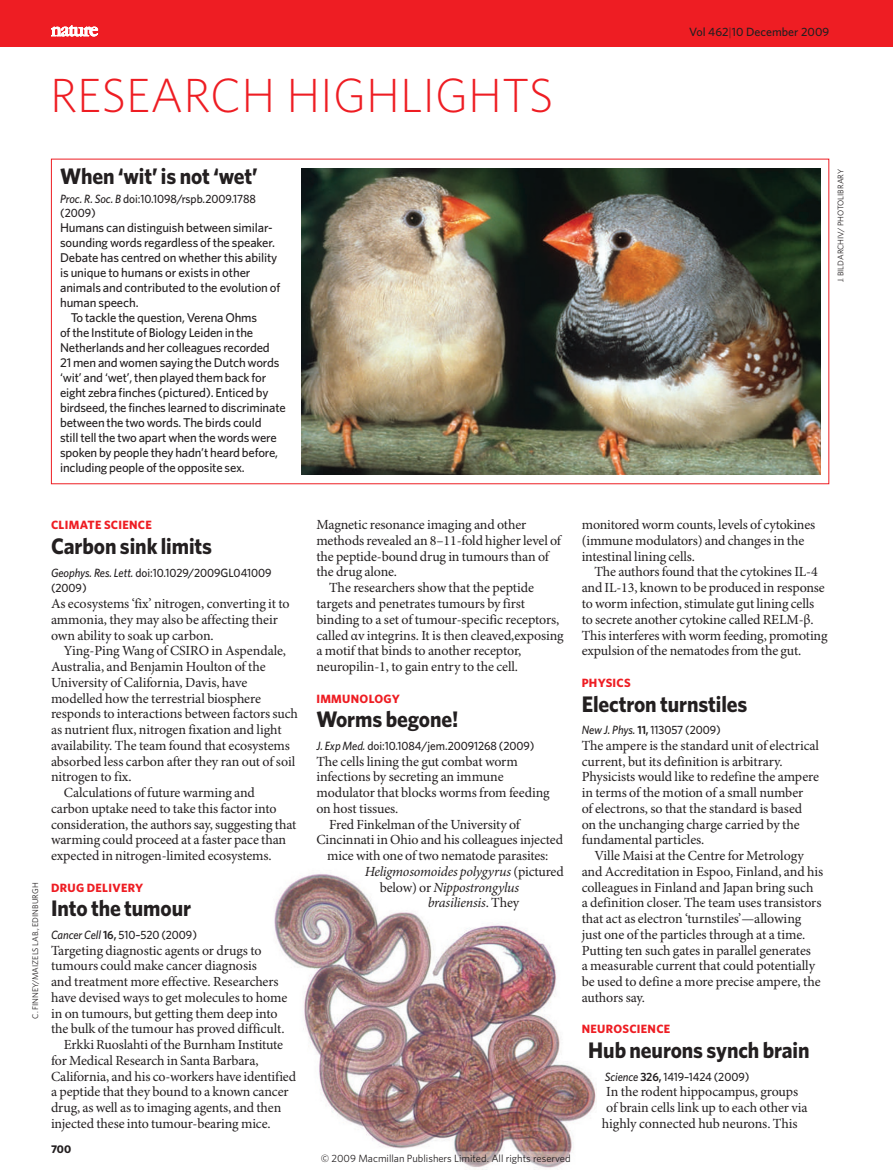
<style>
.page{position:relative;width:893px;height:1174px;background:#fff}
.page>*{position:absolute;margin:0;border:0;box-sizing:border-box;transform-origin:0 0}
.t1{font:300 48px "Whitney";color:#ee1d23}
.t2{font:700 22.5px "Whitney";letter-spacing:-.005em;color:#231f20;scale:.95 1}
.t3{font:13.95px/15.8px "Minion Pro";letter-spacing:-.01em;color:#231f20}
.t4{font:italic 13.95px "Minion Pro";letter-spacing:-.02em;color:#231f20}
.t5{font:500 12.75px "Whitney";letter-spacing:-.015em;color:#231f20}
.t6{font:500 12px/14.2px "Whitney";letter-spacing:-.005em;color:#231f20;scale:.95 1}
.t7{font:700 12px "Whitney";letter-spacing:.025em;color:#ee1d23}
.t8{font:500 12px "Whitney";letter-spacing:-.005em;color:#231f20}
.t9{font:700 11.25px "Whitney";color:#231f20}
.t10{font:10.5px "Whitney Book 2";color:#231f20}
.t11{font:8.25px "Whitney";color:#231f20}
.s1{font-weight:300}
.s2{font-style:italic}
.s3{font-weight:600}
.s4{font-style:normal}
</style>
<div class="page">
<img style="left:302px;top:168px;width:518px;height:307px">
<img style="left:274px;top:873px;width:323px;height:295px">
<div style="left:0;top:0;width:893px;height:47px;background:#ee1d23"></div>
<svg style="left:51px;top:25px;width:47px;height:11px"></svg>
<svg style="left:318px;top:1151px;width:256px;height:15px"></svg>
<h1 class="t1" style="left:50px;top:77px;width:505px">RESEARCH HIGHLIGHTS</h1>
<p class="t8" style="left:689px;top:28px;width:141px">Vol 462<span class="s1">|</span>10 December 2009</p>
<h2 class="t2" style="left:60px;top:168px;width:210px">When ‘wit’ is not ‘wet’</h2>
<p class="t6" style="left:60px;top:193px;width:208px"><span class="s2">Proc. R. Soc. B</span> doi:10.1098/rspb.2009.1788 (2009)</p>
<p class="t5" style="left:60px;top:223px;width:214px">Humans can distinguish between similar-</p>
<p class="t5" style="left:60px;top:238px;width:216px">sounding words regardless of the speaker.</p>
<p class="t5" style="left:60px;top:253px;width:219px">Debate has centred on whether this ability</p>
<p class="t5" style="left:60px;top:268px;width:192px">is unique to humans or exists in other</p>
<p class="t5" style="left:60px;top:283px;width:222px">animals and contributed to the evolution of</p>
<p class="t5" style="left:60px;top:298px;width:80px">human speech.</p>
<p class="t5" style="left:71px;top:313px;width:188px">To tackle the question, Verena Ohms</p>
<p class="t5" style="left:60px;top:328px;width:195px">of the Institute of Biology Leiden in the</p>
<p class="t5" style="left:60px;top:343px;width:211px">Netherlands and her colleagues recorded</p>
<p class="t5" style="left:60px;top:358px;width:221px">21 men and women saying the Dutch words</p>
<p class="t5" style="left:60px;top:373px;width:208px">‘wit’ and ‘wet’, then played them back for</p>
<p class="t5" style="left:60px;top:388px;width:210px">eight zebra finches (pictured). Enticed by</p>
<p class="t5" style="left:60px;top:403px;width:227px">birdseed, the finches learned to discriminate</p>
<p class="t5" style="left:60px;top:418px;width:203px">between the two words. The birds could</p>
<p class="t5" style="left:60px;top:433px;width:218px">still tell the two apart when the words were</p>
<p class="t5" style="left:60px;top:448px;width:219px">spoken by people they hadn’t heard before,</p>
<p class="t5" style="left:60px;top:463px;width:186px">including people of the opposite sex.</p>
<p class="t11" style="left:32px;top:1018px;width:138px;rotate:-90deg">C. FINNEY/MAIZELS LAB., EDINBURGH</p>
<p class="t7" style="left:51px;top:520px;width:102px">CLIMATE SCIENCE</p>
<h2 class="t2" style="left:51px;top:537px;width:171px">Carbon sink limits</h2>
<p class="t6" style="left:51px;top:565px;width:234px;line-height:15.8px"><span class="s2">Geophys. Res. Lett.</span> doi:10.1029/2009GL041009 (2009)</p>
<p class="t3" style="left:51px;top:597px;width:240px">As ecosystems ‘fix’ nitrogen, converting it to ammonia, they may also be affecting their own ability to soak up carbon.</p>
<p class="t3" style="left:64px;top:644px;width:224px">Ying-Ping Wang of CSIRO in Aspendale,</p>
<p class="t3" style="left:51px;top:660px;width:216px">Australia, and Benjamin Houlton of the</p>
<p class="t3" style="left:51px;top:675px;width:198px">University of California, Davis, have</p>
<p class="t3" style="left:51px;top:691px;width:211px">modelled how the terrestrial biosphere</p>
<p class="t3" style="left:51px;top:707px;width:249px">responds to interactions between factors such</p>
<p class="t3" style="left:51px;top:723px;width:232px">as nutrient flux, nitrogen fixation and light</p>
<p class="t3" style="left:51px;top:738px;width:240px">availability. The team found that ecosystems</p>
<p class="t3" style="left:51px;top:754px;width:246px">absorbed less carbon after they ran out of soil</p>
<p class="t3" style="left:51px;top:770px;width:82px">nitrogen to fix.</p>
<p class="t3" style="left:64px;top:786px;width:193px">Calculations of future warming and</p>
<p class="t3" style="left:51px;top:801px;width:227px">carbon uptake need to take this factor into</p>
<p class="t3" style="left:51px;top:817px;width:247px">consideration, the authors say, suggesting that</p>
<p class="t3" style="left:51px;top:833px;width:237px">warming could proceed at a faster pace than</p>
<p class="t3" style="left:51px;top:849px;width:222px">expected in nitrogen-limited ecosystems.</p>
<p class="t7" style="left:51px;top:882px;width:94px">DRUG DELIVERY</p>
<h2 class="t2" style="left:51px;top:899px;width:149px">Into the tumour</h2>
<p class="t6" style="left:51px;top:928px;width:155px"><span class="s2">Cancer Cell</span> <span class="s3">16,</span> 510–520 (2009)</p>
<p class="t3" style="left:51px;top:943px;width:212px">Targeting diagnostic agents or drugs to</p>
<p class="t3" style="left:51px;top:959px;width:207px">tumours could make cancer diagnosis</p>
<p class="t3" style="left:51px;top:975px;width:229px">and treatment more effective. Researchers</p>
<p class="t3" style="left:51px;top:990px;width:238px">have devised ways to get molecules to home</p>
<p class="t3" style="left:51px;top:1006px;width:228px">in on tumours, but getting them deep into</p>
<p class="t3" style="left:51px;top:1022px;width:235px">the bulk of the tumour has proved difficult.</p>
<p class="t3" style="left:64px;top:1038px;width:221px">Erkki Ruoslahti of the Burnham Institute</p>
<p class="t3" style="left:51px;top:1053px;width:209px">for Medical Research in Santa Barbara,</p>
<p class="t3" style="left:51px;top:1069px;width:247px">California, and his co-workers have identified</p>
<p class="t3" style="left:51px;top:1085px;width:239px">a peptide that they bound to a known cancer</p>
<p class="t3" style="left:51px;top:1101px;width:232px">drug, as well as to imaging agents, and then</p>
<p class="t3" style="left:51px;top:1116px;width:221px">injected these into tumour-bearing mice.</p>
<p class="t9" style="left:51px;top:1144px;width:22px">700</p>
<p class="t11" style="left:837px;top:282px;width:115px;rotate:-90deg">J. BILDARCHIV/ PHOTOLIBRARY</p>
<p class="t3" style="left:316px;top:518px;width:211px">Magnetic resonance imaging and other</p>
<p class="t3" style="left:316px;top:534px;width:246px">methods revealed an 8–11-fold higher level of</p>
<p class="t3" style="left:316px;top:549px;width:234px">the peptide-bound drug in tumours than of</p>
<p class="t3" style="left:316px;top:565px;width:82px">the drug alone.</p>
<p class="t3" style="left:329px;top:581px;width:206px">The researchers show that the peptide</p>
<p class="t3" style="left:316px;top:597px;width:210px">targets and penetrates tumours by first</p>
<p class="t3" style="left:316px;top:612px;width:244px">binding to a set of tumour-specific receptors,</p>
<p class="t3" style="left:316px;top:628px;width:249px">called αv integrins. It is then cleaved,exposing</p>
<p class="t3" style="left:316px;top:644px;width:207px">a motif that binds to another receptor,</p>
<p class="t3" style="left:316px;top:660px;width:203px">neuropilin-1, to gain entry to the cell.</p>
<p class="t7" style="left:316px;top:693px;width:85px">IMMUNOLOGY</p>
<h2 class="t2" style="left:316px;top:710px;width:151px">Worms begone!</h2>
<p class="t6" style="left:316px;top:739px;width:231px"><span class="s2">J. Exp Med.</span> doi:10.1084/jem.20091268 (2009)</p>
<p class="t3" style="left:316px;top:754px;width:203px">The cells lining the gut combat worm</p>
<p class="t3" style="left:316px;top:770px;width:189px">infections by secreting an immune</p>
<p class="t3" style="left:316px;top:786px;width:235px">modulator that blocks worms from feeding</p>
<p class="t3" style="left:316px;top:801px;width:84px">on host tissues.</p>
<p class="t3" style="left:329px;top:817px;width:192px">Fred Finkelman of the University of</p>
<p class="t3" style="left:316px;top:833px;width:248px">Cincinnati in Ohio and his colleagues injected</p>
<p class="t3" style="left:327px;top:849px;width:223px">mice with one of two nematode parasites:</p>
<p class="t4" style="left:365px;top:866px;width:201px">Heligmosomoides polygyrus <span class="s4">(pictured</span></p>
<p class="t4" style="left:380px;top:881px;width:141px"><span class="s4">below) or</span> Nippostrongylus</p>
<p class="t4" style="left:428px;top:897px;width:93px">brasiliensis<span class="s4">. They</span></p>
<p class="t10" style="left:321px;top:1152px;width:251px">© 2009 Macmillan Publishers Limited. All rights reserved</p>
<p class="t3" style="left:582px;top:518px;width:235px">monitored worm counts, levels of cytokines (immune modulators) and changes in the intestinal lining cells.</p>
<p class="t3" style="left:582px;top:565px;width:247px;text-indent:13px">The authors found that the cytokines IL-4 and IL-13, known to be produced in response to worm infection, stimulate gut lining cells to secrete another cytokine called RELM-β.<br>This interferes with worm feeding, promoting expulsion of the nematodes from the gut.</p>
<p class="t7" style="left:582px;top:678px;width:51px">PHYSICS</p>
<h2 class="t2" style="left:582px;top:695px;width:176px">Electron turnstiles</h2>
<p class="t6" style="left:582px;top:723px;width:148px"><span class="s2">New J. Phys.</span> <span class="s3">11,</span> 113057 (2009)</p>
<p class="t3" style="left:582px;top:738px;width:239px">The ampere is the standard unit of electrical current, but its definition is arbitrary.<br>Physicists would like to redefine the ampere in terms of the motion of a small number<br>of electrons, so that the standard is based on the unchanging charge carried by the fundamental particles.</p>
<p class="t3" style="left:582px;top:849px;width:243px;text-indent:13px">Ville Maisi at the Centre for Metrology and Accreditation in Espoo, Finland, and his colleagues in Finland and Japan bring such<br>a definition closer. The team uses transistors that act as electron ‘turnstiles’—allowing just one of the particles through at a time.<br>Putting ten such gates in parallel generates<br>a measurable current that could potentially be used to define a more precise ampere, the authors say.</p>
<p class="t7" style="left:582px;top:1024px;width:90px">NEUROSCIENCE</p>
<h2 class="t2" style="left:588px;top:1041px;width:234px">Hub neurons synch brain</h2>
<p class="t6" style="left:605px;top:1070px;width:154px"><span class="s2">Science</span> <span class="s3">326,</span> 1419–1424 (2009)</p>
<p class="t3" style="left:606px;top:1085px;width:193px">In the rodent hippocampus, groups</p>
<p class="t3" style="left:606px;top:1101px;width:203px">of brain cells link up to each other via</p>
<p class="t3" style="left:602px;top:1116px;width:197px">highly connected hub neurons. This</p>
</div>
